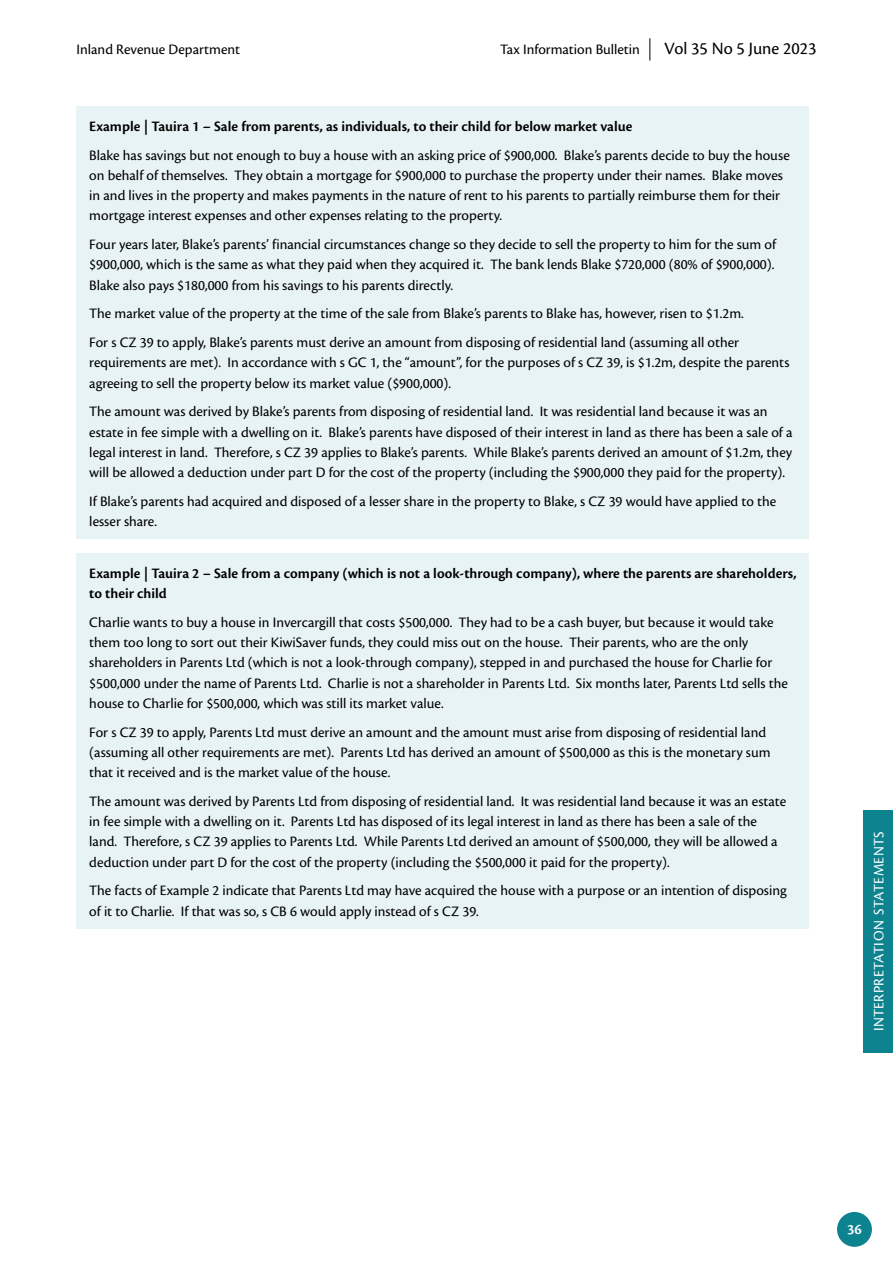
<style>
.page{position:relative;width:893px;height:1263px;background:#fff}
.page>*{position:absolute;margin:0;border:0;box-sizing:border-box;transform-origin:0 0}
.t1{font:18px "Cronos Pro";color:#000}
.t2{font:15px/20.2px "Cronos Pro";color:#000}
.t3{font:600 15px/20.2px "Cronos Pro";color:#000}
.t4{font:15px "Cronos Pro";letter-spacing:.025em;color:#fff}
.t5{font:600 15px "Cronos Pro";color:#fff}
</style>
<div class="page">
<div style="left:863px;top:810px;width:30px;height:242px;background:#0d8390"></div>
<div style="left:77px;top:106px;width:732px;height:433px;background:#e7f3f4"></div>
<div style="left:77px;top:553px;width:732px;height:375px;background:#e7f3f4"></div>
<svg style="left:649px;top:38px;width:1px;height:23px"></svg>
<div style="left:837px;top:1212px;width:35px;height:35px;background:#0d8390;border-radius:50%"></div>
<p class="t2" style="left:77px;top:39px;width:165px">Inland Revenue Department</p>
<p class="t1" style="left:664px;top:38px;width:154px">Vol 35 No 5 June 2023</p>
<p class="t2" style="left:500px;top:39px;width:141px">Tax Information Bulletin</p>
<p class="t3" style="left:89px;top:116px;width:544px">Example | Tauira 1 – Sale from parents, as individuals, to their child for below market value</p>
<p class="t2" style="left:89px;top:145px;width:702px">Blake has savings but not enough to buy a house with an asking price of $900,000. Blake’s parents decide to buy the house on behalf of themselves. They obtain a mortgage for $900,000 to purchase the property under their names. Blake moves in and lives in the property and makes payments in the nature of rent to his parents to partially reimburse them for their mortgage interest expenses and other expenses relating to the property.</p>
<p class="t2" style="left:89px;top:234px;width:688px;text-align:justify">Four years later, Blake’s parents’ financial circumstances change so they decide to sell the property to him for the sum of $900,000, which is the same as what they paid when they acquired it. The bank lends Blake $720,000 (80% of $900,000).<br>Blake also pays $180,000 from his savings to his parents directly.</p>
<p class="t2" style="left:89px;top:299px;width:656px;line-height:28.8px">The market value of the property at the time of the sale from Blake’s parents to Blake has, however, risen to $1.2m.<br>For s CZ 39 to apply, Blake’s parents must derive an amount from disposing of residential land (assuming all other</p>
<p class="t2" style="left:89px;top:353px;width:702px">requirements are met). In accordance with s GC 1, the “amount”, for the purposes of s CZ 39, is $1.2m, despite the parents agreeing to sell the property below its market value ($900,000).</p>
<p class="t2" style="left:89px;top:402px;width:705px">The amount was derived by Blake’s parents from disposing of residential land. It was residential land because it was an estate in fee simple with a dwelling on it. Blake’s parents have disposed of their interest in land as there has been a sale of a legal interest in land. Therefore, s CZ 39 applies to Blake’s parents. While Blake’s parents derived an amount of $1.2m, they will be allowed a deduction under part D for the cost of the property (including the $900,000 they paid for the property).</p>
<p class="t2" style="left:89px;top:491px;width:688px">If Blake’s parents had acquired and disposed of a lesser share in the property to Blake, s CZ 39 would have applied to the lesser share.</p>
<p class="t3" style="left:89px;top:563px;width:709px">Example | Tauira 2 – Sale from a company (which is not a look-through company), where the parents are shareholders, to their child</p>
<p class="t2" style="left:89px;top:612px;width:700px">Charlie wants to buy a house in Invercargill that costs $500,000. They had to be a cash buyer, but because it would take them too long to sort out their KiwiSaver funds, they could miss out on the house. Their parents, who are the only shareholders in Parents Ltd (which is not a look-through company), stepped in and purchased the house for Charlie for $500,000 under the name of Parents Ltd. Charlie is not a shareholder in Parents Ltd. Six months later, Parents Ltd sells the house to Charlie for $500,000, which was still its market value.</p>
<p class="t2" style="left:89px;top:722px;width:683px">For s CZ 39 to apply, Parents Ltd must derive an amount and the amount must arise from disposing of residential land (assuming all other requirements are met). Parents Ltd has derived an amount of $500,000 as this is the monetary sum that it received and is the market value of the house.</p>
<p class="t2" style="left:89px;top:791px;width:698px">The amount was derived by Parents Ltd from disposing of residential land. It was residential land because it was an estate in fee simple with a dwelling on it. Parents Ltd has disposed of its legal interest in land as there has been a sale of the land. Therefore, s CZ 39 applies to Parents Ltd. While Parents Ltd derived an amount of $500,000, they will be allowed a deduction under part D for the cost of the property (including the $500,000 it paid for the property).</p>
<p class="t2" style="left:89px;top:881px;width:699px">The facts of Example 2 indicate that Parents Ltd may have acquired the house with a purpose or an intention of disposing of it to Charlie. If that was so, s CB 6 would apply instead of s CZ 39.</p>
<p class="t4" style="left:870px;top:1031px;width:201px;rotate:-90deg">INTERPRETATION STATEMENTS</p>
<p class="t5" style="left:847px;top:1220px;width:16px">36</p>
</div>
